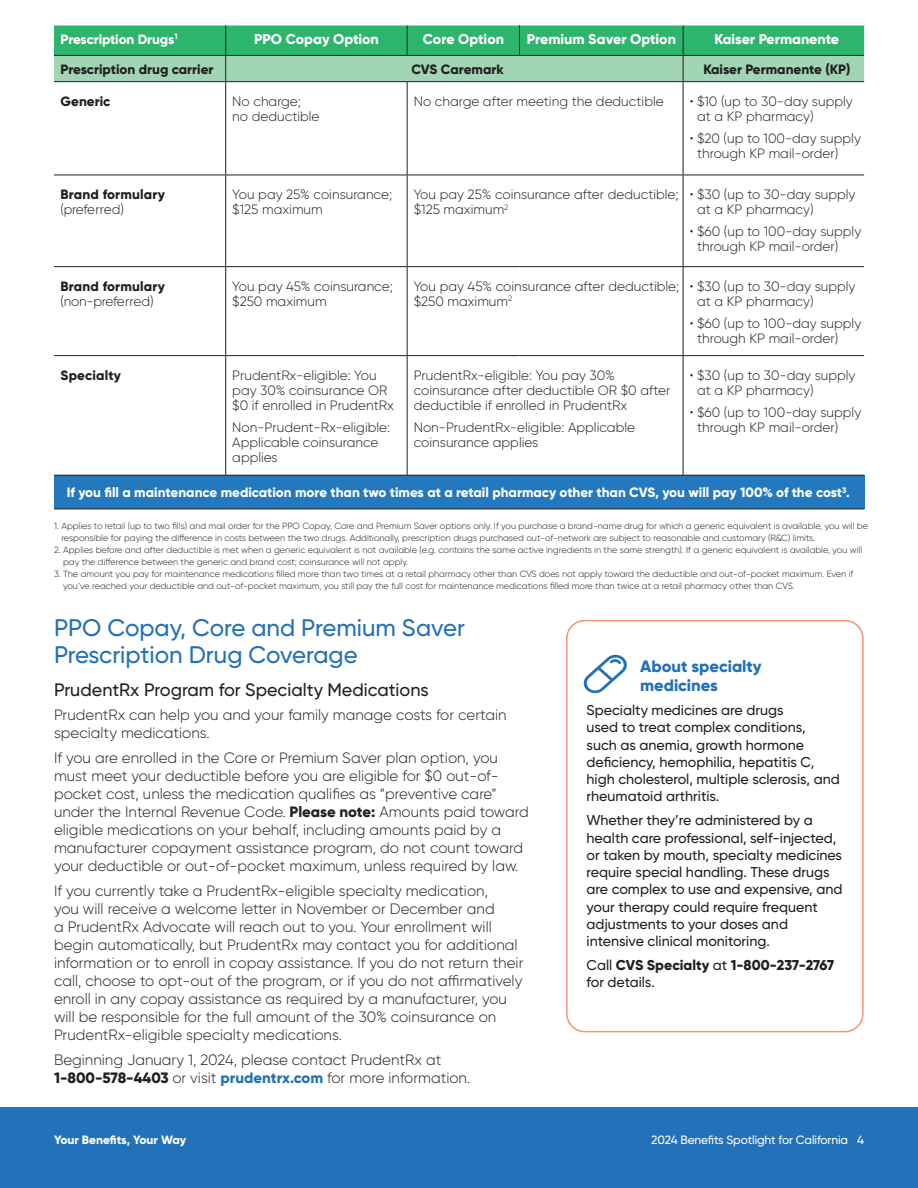
<style>
.page{position:relative;width:918px;height:1188px;background:#fff}
.page>*{position:absolute;margin:0;border:0;box-sizing:border-box;transform-origin:0 0}
.t1{font:500 24px/27px "Gilroy";color:#2271b9}
.t2{font:500 18px "Gilroy";color:#231f20}
.t3{font:800 16.5px/19.5px "Gilroy";color:#2271b9}
.t4{font:300 15px/18px "Gilroy";color:#231f20}
.t5{font:500 14.25px/17.2px "Gilroy";color:#231f20}
.t6{font:800 14.25px "Gilroy";letter-spacing:-.005em;color:#fff}
.t7{font:800 14.25px/17.2px "Gilroy";color:#231f20}
.t8{font:300 13.5px/15px "Gilroy";color:#231f20}
.t9{font:800 13.5px "Gilroy";color:#fff}
.t10{font:800 13.5px "Gilroy";color:#231f20}
.t11{font:300 13.5px "Gilroy";letter-spacing:-.02em;color:#231f20}
.t12{font:500 12px "Gilroy";letter-spacing:-.01em;color:#fff}
.t13{font:800 12px "Gilroy";color:#fff}
.t14{font:300 9px/12px "Gilroy";color:#231f20}
.s1{font-weight:800}
.s2{font-weight:800;color:#2271b9}
.s3{font-weight:500}
</style>
<div class="page">
<div style="left:0;top:1107px;width:918px;height:81px;background:#2271b9"></div>
<div style="left:54px;top:475px;width:810px;height:34px;background:#2478be"></div>
<hr style="left:226px;top:175px;width:181px;height:1px;background:#231f20">
<hr style="left:407px;top:175px;width:112px;height:1px;background:#231f20">
<hr style="left:519px;top:175px;width:164px;height:1px;background:#231f20">
<hr style="left:226px;top:266px;width:181px;height:1px;background:#231f20">
<hr style="left:407px;top:266px;width:112px;height:1px;background:#231f20">
<hr style="left:519px;top:266px;width:164px;height:1px;background:#231f20">
<hr style="left:226px;top:355px;width:181px;height:1px;background:#231f20">
<hr style="left:407px;top:355px;width:112px;height:1px;background:#231f20">
<hr style="left:519px;top:355px;width:164px;height:1px;background:#231f20">
<hr style="left:226px;top:475px;width:181px;height:1px;background:#231f20">
<hr style="left:407px;top:475px;width:112px;height:1px;background:#231f20">
<hr style="left:519px;top:475px;width:164px;height:1px;background:#231f20">
<hr style="left:225px;top:82px;width:1px;height:93px;background:#231f20">
<hr style="left:407px;top:82px;width:1px;height:93px;background:#231f20">
<hr style="left:54px;top:175px;width:172px;height:1px;background:#231f20">
<hr style="left:225px;top:175px;width:1px;height:91px;background:#231f20">
<hr style="left:407px;top:175px;width:1px;height:91px;background:#231f20">
<hr style="left:54px;top:266px;width:172px;height:1px;background:#231f20">
<hr style="left:225px;top:267px;width:1px;height:88px;background:#231f20">
<hr style="left:407px;top:267px;width:1px;height:88px;background:#231f20">
<hr style="left:54px;top:355px;width:172px;height:1px;background:#231f20">
<hr style="left:225px;top:356px;width:1px;height:119px;background:#231f20">
<hr style="left:407px;top:356px;width:1px;height:119px;background:#231f20">
<hr style="left:54px;top:475px;width:172px;height:1px;background:#231f20">
<hr style="left:54px;top:509px;width:172px;height:1px;background:#231f20">
<hr style="left:226px;top:509px;width:181px;height:1px;background:#231f20">
<hr style="left:407px;top:509px;width:112px;height:1px;background:#231f20">
<hr style="left:519px;top:509px;width:164px;height:1px;background:#231f20">
<hr style="left:683px;top:509px;width:181px;height:1px;background:#231f20">
<svg style="left:54px;top:26px;width:810px;height:56px;background:#60be89"></svg>
<hr style="left:683px;top:81px;width:181px;height:1px;background:#231f20">
<hr style="left:683px;top:82px;width:1px;height:93px;background:#231f20">
<hr style="left:683px;top:175px;width:181px;height:1px;background:#231f20">
<hr style="left:683px;top:175px;width:1px;height:91px;background:#231f20">
<hr style="left:683px;top:266px;width:181px;height:1px;background:#231f20">
<hr style="left:683px;top:267px;width:1px;height:88px;background:#231f20">
<hr style="left:683px;top:355px;width:181px;height:1px;background:#231f20">
<hr style="left:683px;top:356px;width:1px;height:119px;background:#231f20">
<hr style="left:683px;top:475px;width:181px;height:1px;background:#231f20">
<svg style="left:584px;top:655px;width:43px;height:38px"></svg>
<div style="left:566px;top:620px;width:298px;height:412px;border:2px solid #f69271;border-radius:18px"></div>
<p class="t9" style="left:61px;top:30px;width:119px">Prescription Drugs<sup>1</sup></p>
<p class="t6" style="left:254px;top:30px;width:126px">PPO Copay Option</p>
<p class="t6" style="left:423px;top:30px;width:83px">Core Option</p>
<p class="t6" style="left:527px;top:30px;width:151px">Premium Saver Option</p>
<p class="t6" style="left:715px;top:30px;width:126px">Kaiser Permanente</p>
<p class="t10" style="left:61px;top:60px;width:154px">Prescription drug carrier</p>
<p class="t10" style="left:411px;top:60px;width:94px">CVS Caremark</p>
<p class="t10" style="left:703px;top:60px;width:149px">Kaiser Permanente (KP)</p>
<p class="t10" style="left:61px;top:93px;width:51px">Generic</p>
<p class="t8" style="left:232px;top:94px;width:89px">No charge; no deductible</p>
<p class="t8" style="left:414px;top:94px;width:251px">No charge after meeting the deductible</p>
<p class="t8" style="left:697px;top:94px;width:157px;text-indent:-7px">• $10 (up to 30-day supply at a KP pharmacy)</p>
<p class="t8" style="left:697px;top:130px;width:165px;text-indent:-7px">• $20 (up to 100-day supply through KP mail-order)</p>
<p class="t10" style="left:61px;top:186px;width:106px">Brand formulary</p>
<p class="t11" style="left:61px;top:201px;width:65px">(preferred)</p>
<p class="t8" style="left:232px;top:187px;width:161px">You pay 25% coinsurance; $125 maximum</p>
<p class="t8" style="left:414px;top:187px;width:266px">You pay 25% coinsurance after deductible; $125 maximum<sup>2</sup></p>
<p class="t8" style="left:697px;top:187px;width:160px;text-indent:-7px">• $30 (up to 30-day supply at a KP pharmacy)</p>
<p class="t8" style="left:697px;top:224px;width:166px;text-indent:-7px">• $60 (up to 100-day supply through KP mail-order)</p>
<p class="t10" style="left:61px;top:278px;width:106px">Brand formulary</p>
<p class="t11" style="left:61px;top:293px;width:95px">(non-preferred)</p>
<p class="t8" style="left:232px;top:279px;width:162px">You pay 45% coinsurance; $250 maximum</p>
<p class="t8" style="left:414px;top:279px;width:267px">You pay 45% coinsurance after deductible; $250 maximum<sup>2</sup></p>
<p class="t8" style="left:697px;top:279px;width:160px;text-indent:-7px">• $30 (up to 30-day supply at a KP pharmacy)</p>
<p class="t8" style="left:697px;top:315px;width:166px;text-indent:-7px">• $60 (up to 100-day supply through KP mail-order)</p>
<p class="t10" style="left:61px;top:367px;width:62px">Specialty</p>
<p class="t8" style="left:232px;top:368px;width:163px">PrudentRx-eligible: You pay 30% coinsurance OR $0 if enrolled in PrudentRx</p>
<p class="t8" style="left:232px;top:419px;width:159px">Non-Prudent-Rx-eligible:<br>Applicable coinsurance applies</p>
<p class="t8" style="left:414px;top:368px;width:258px">PrudentRx-eligible: You pay 30% coinsurance after deductible OR $0 after deductible if enrolled in PrudentRx</p>
<p class="t8" style="left:414px;top:419px;width:223px">Non-PrudentRx-eligible: Applicable coinsurance applies</p>
<p class="t8" style="left:697px;top:368px;width:160px;text-indent:-7px">• $30 (up to 30-day supply at a KP pharmacy)</p>
<p class="t8" style="left:697px;top:404px;width:166px;text-indent:-7px">• $60 (up to 100-day supply through KP mail-order)</p>
<p class="t9" style="left:67px;top:484px;width:785px">If you fill a maintenance medication more than two times at a retail pharmacy other than CVS, you will pay 100% of the cost<sup>3</sup>.</p>
<p class="t14" style="left:61px;top:520px;width:808px;text-indent:-7px">1. Applies to retail (up to two fills) and mail order for the PPO Copay, Core and Premium Saver options only. If you purchase a brand-name drug for which a generic equivalent is available, you will be responsible for paying the difference in costs between the two drugs. Additionally, prescription drugs purchased out-of-network are subject to reasonable and customary (R&amp;C) limits.</p>
<p class="t14" style="left:63px;top:544px;width:801px;text-indent:-9px">2. Applies before and after deductible is met when a generic equivalent is not available (e.g. contains the same active ingredients in the same strength). If a generic equivalent is available, you will pay the difference between the generic and brand cost; coinsurance will not apply.</p>
<p class="t14" style="left:63px;top:568px;width:792px;text-indent:-9px">3. The amount you pay for maintenance medications filled more than two times at a retail pharmacy other than CVS does not apply toward the deductible and out-of-pocket maximum. Even if you’ve reached your deductible and out-of-pocket maximum, you still pay the full cost for maintenance medications filled more than twice at a retail pharmacy other than CVS.</p>
<h1 class="t1" style="left:54px;top:614px;width:413px">PPO Copay, Core and Premium Saver<br>Prescription Drug Coverage</h1>
<p class="t2" style="left:54px;top:678px;width:376px">PrudentRx Program for Specialty Medications</p>
<p class="t4" style="left:54px;top:706px;width:454px">PrudentRx can help you and your family manage costs for certain specialty medications.</p>
<p class="t4" style="left:54px;top:749px;width:476px">If you are enrolled in the Core or Premium Saver plan option, you must meet your deductible before you are eligible for $0 out-of&shy;pocket cost, unless the medication qualifies as “preventive care” under the Internal Revenue Code. <span class="s1">Please note:</span> Amounts paid toward eligible medications on your behalf, including amounts paid by a manufacturer copayment assistance program, do not count toward your deductible or out-of-pocket maximum, unless required by law.</p>
<p class="t4" style="left:54px;top:882px;width:471px">If you currently take a PrudentRx-eligible specialty medication,<br>you will receive a welcome letter in November or December and<br>a PrudentRx Advocate will reach out to you. Your enrollment will begin automatically, but PrudentRx may contact you for additional information or to enroll in copay assistance. If you do not return their call, choose to opt-out of the program, or if you do not affirmatively enroll in any copay assistance as required by a manufacturer, you will be responsible for the full amount of the 30% coinsurance on PrudentRx-eligible specialty medications.</p>
<p class="t4" style="left:54px;top:1050px;width:418px">Beginning January 1, 2024, please contact PrudentRx at<br><span class="s1">1-800-578-4403</span> or visit <span class="s2">prudentrx.com</span> for more information.</p>
<p class="t3" style="left:640px;top:656px;width:123px">About specialty medicines</p>
<p class="t5" style="left:587px;top:701px;width:255px">Specialty medicines are drugs<br>used to treat complex conditions,<br>such as anemia, growth hormone deficiency, hemophilia, hepatitis C, high cholesterol, multiple sclerosis, and rheumatoid arthritis.</p>
<p class="t5" style="left:587px;top:812px;width:257px">Whether they’re administered by a health care professional, self-injected, or taken by mouth, specialty medicines require special handling. These drugs are complex to use and expensive, and your therapy could require frequent adjustments to your doses and intensive clinical monitoring.</p>
<p class="t7" style="left:587px;top:956px;width:249px"><span class="s3">Call</span> CVS Specialty <span class="s3">at</span> 1-800-237-2767 <span class="s3">for details.</span></p>
<p class="t13" style="left:54px;top:1132px;width:134px">Your Benefits, Your Way</p>
<p class="t12" style="left:651px;top:1132px;width:214px">2024 Benefits Spotlight for California 4</p>
</div>
